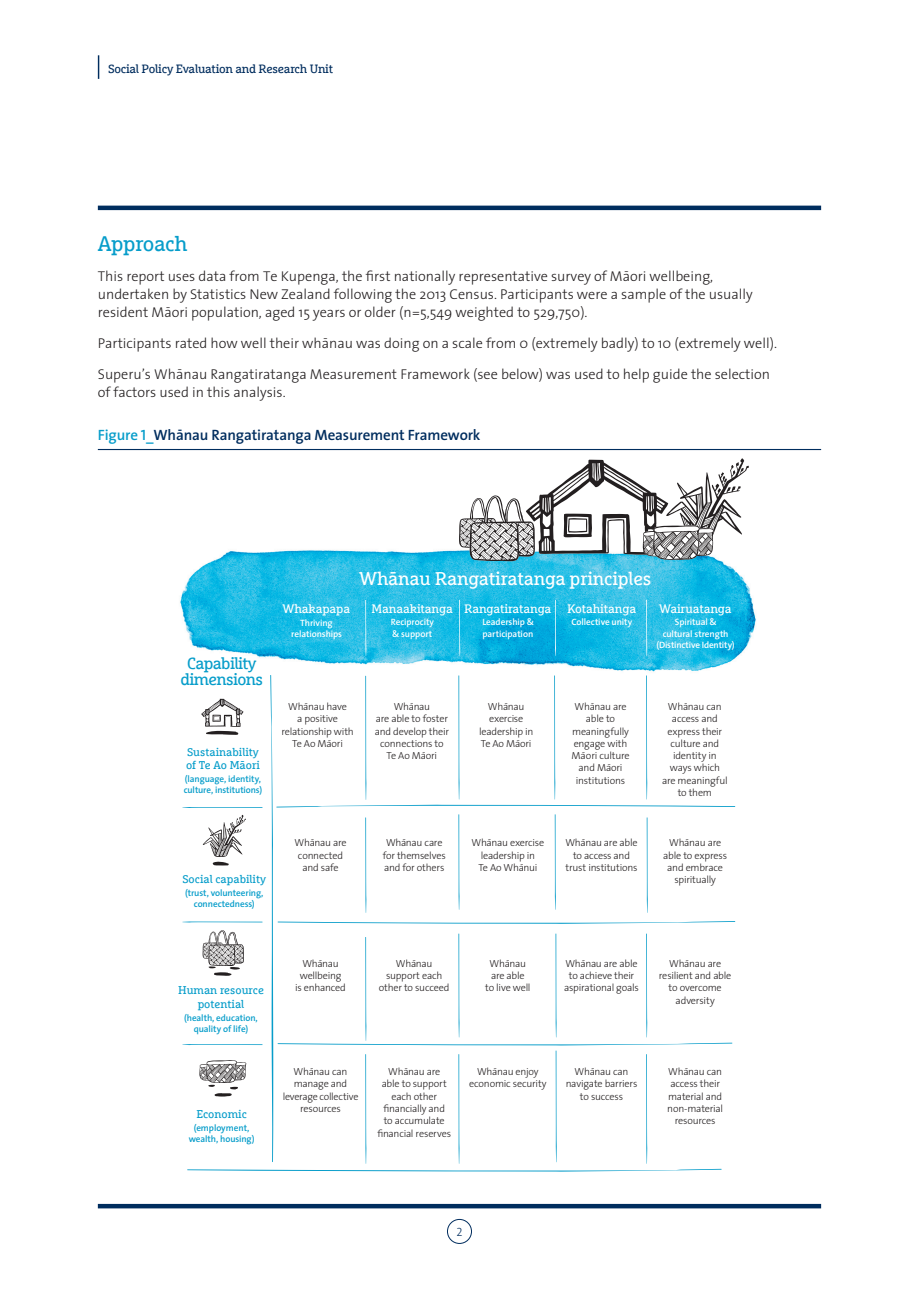
<style>
.page{position:relative;width:919px;height:1289px;background:#fff}
.page>*{position:absolute;margin:0;border:0;box-sizing:border-box;transform-origin:0 0}
.t1{font:21px "Marselis Slab Maori";letter-spacing:-.02em;color:#079dca}
.t2{font:18.45px "Marselis Slab Maori";letter-spacing:-.01em;color:#fff}
.t3{font:16.35px/16.4px "Marselis Slab Maori";letter-spacing:-.04em;color:#079dca;text-align:center}
.t4{font:600 15px "Maori Sans";letter-spacing:-.01em;color:#002d5e}
.t5{font:300 14.25px/18px "Maori Sans";color:#231f20}
.t6{font:12.3px "Marselis Slab Maori";letter-spacing:-.01em;color:#fff}
.t7{font:12px "Marselis Slab Maori";letter-spacing:-.02em;color:#002d5e}
.t8{font:12px "Maori Sans Light Caps";color:#002d5e}
.t9{font:11.25px/13.5px "Marselis Slab Maori";color:#079dca;text-align:center}
.t10{font:300 10.2px/12.3px "Maori Sans";letter-spacing:-.02em;color:#231f20;text-align:center}
.t11{font:600 9.15px/11.2px "Maori Sans";letter-spacing:-.01em;color:#079dca;text-align:center}
.t12{font:600 9.15px/11.2px "Maori Sans";letter-spacing:-.01em;color:#fff;text-align:center}
.s1{color:#079dca}
.s2{font-family:"Maori Sans Semi Bold Caps";font-weight:400;color:#079dca}
</style>
<div class="page">
<div style="left:447px;top:1218px;width:25px;height:25px;border:1px solid #002d5e;border-radius:50%"></div>
<div style="left:98px;top:1203px;width:723px;height:5px;background:#002d5e"></div>
<hr style="left:98px;top:206px;width:723px;height:4px;background:#002d5e">
<svg style="left:98px;top:55px;width:1px;height:24px"></svg>
<hr style="left:98px;top:449px;width:723px;height:1px;background:#002d5e">
<img style="left:180px;top:550px;width:576px;height:122px">
<svg style="left:459px;top:458px;width:289px;height:103px"></svg>
<svg style="left:365px;top:600px;width:1px;height:56px"></svg>
<svg style="left:459px;top:599px;width:1px;height:57px"></svg>
<svg style="left:554px;top:599px;width:2px;height:57px"></svg>
<svg style="left:646px;top:599px;width:1px;height:57px"></svg>
<svg style="left:182px;top:675px;width:553px;height:496px"></svg>
<p class="t7" style="left:108px;top:61px;width:226px">Social Policy Evaluation and Research Unit</p>
<h1 class="t1" style="left:98px;top:230px;width:91px">Approach</h1>
<p class="t5" style="left:98px;top:267px;width:656px">This report uses data from Te Kupenga, the first nationally representative survey of Māori wellbeing, undertaken by Statistics New Zealand following the 2013 Census. Participants were a sample of the usually resident Māori population, aged 15 years or older (n=5,549 weighted to 529,750).</p>
<h3 class="t5" style="left:98px;top:327px;width:680px;line-height:30.8px">Participants rated how well their whānau was doing on a scale from 0 (extremely badly) to 10 (extremely well).<br>Superu’s Whānau Rangatiratanga Measurement Framework (see below) was used to help guide the selection</h3>
<h3 class="t5" style="left:98px;top:382px;width:189px">of factors used in this analysis.</h3>
<h3 class="t4" style="left:98px;top:423px;width:384px"><span class="s1">Figure</span> <span class="s2">1</span><span class="s1">_</span>Whānau Rangatiratanga Measurement Framework</h3>
<h3 class="t3" style="left:180px;top:655px;width:84px">Capability dimensions</h3>
<p class="t9" style="left:186px;top:744px;width:75px;text-align:left">Sustainability of Te Ao Māori</p>
<p class="t11" style="left:184px;top:772px;width:80px;text-align:left">(language, identity, culture, institutions)</p>
<p class="t6" style="left:282px;top:601px;width:69px">Whakapapa</p>
<p class="t12" style="left:291px;top:617px;width:52px">Thriving relationships</p>
<h2 class="t2" style="left:359px;top:567px;width:294px">Whānau Rangatiratanga principles</h2>
<p class="t6" style="left:371px;top:600px;width:83px">Manaakitanga</p>
<p class="t12" style="left:390px;top:616px;width:45px;text-align:left">Reciprocity &amp; support</p>
<p class="t6" style="left:464px;top:600px;width:89px">Rangatiratanga</p>
<p class="t12" style="left:482px;top:616px;width:53px;text-align:left">Leadership &amp; participation</p>
<p class="t6" style="left:567px;top:600px;width:71px">Kotahitanga</p>
<p class="t12" style="left:571px;top:616px;width:62px">Collective unity</p>
<p class="t6" style="left:659px;top:600px;width:74px">Wairuatanga</p>
<p class="t12" style="left:656px;top:616px;width:80px">Spiritual &amp;<br>cultural strength (Distinctive Identity)</p>
<p class="t10" style="left:281px;top:700px;width:74px">Wha¯nau have<br>a positive relationship with<br>Te Ao Ma¯ori</p>
<p class="t10" style="left:375px;top:700px;width:76px">Wha¯nau<br>are able to foster and develop their connections to<br>Te Ao Ma¯ori</p>
<p class="t10" style="left:479px;top:700px;width:56px">Wha¯nau exercise leadership in<br>Te Ao Ma¯ori</p>
<p class="t10" style="left:571px;top:700px;width:60px">Wha¯nau are able to meaningfully engage with<br>Ma¯ori culture and Ma¯ori institutions</p>
<p class="t10" style="left:662px;top:700px;width:67px">Wha¯nau can access and express their culture and identity in ways which are meaningful to them</p>
<p class="t9" style="left:182px;top:872px;width:85px">Social capability</p>
<p class="t11" style="left:185px;top:886px;width:80px">(trust, volunteering, connectedness)</p>
<p class="t10" style="left:294px;top:836px;width:54px">Wha¯nau are connected and safe</p>
<p class="t10" style="left:382px;top:836px;width:65px">Wha¯nau care for themselves and for others</p>
<p class="t10" style="left:471px;top:836px;width:74px">Wha¯nau exercise leadership in<br>Te Ao Wha¯nui</p>
<p class="t10" style="left:565px;top:836px;width:74px">Wha¯nau are able to access and trust institutions</p>
<p class="t10" style="left:663px;top:836px;width:65px">Wha¯nau are able to express and embrace spiritually</p>
<p class="t9" style="left:178px;top:983px;width:87px">Human resource potential</p>
<p class="t11" style="left:184px;top:1011px;width:75px">(health, education, quality of life)</p>
<p class="t9" style="left:196px;top:1106px;width:52px">Economic</p>
<p class="t11" style="left:189px;top:1121px;width:67px">(employment, wealth, housing)</p>
<p class="t10" style="left:295px;top:956px;width:52px">Wha¯nau wellbeing is enhanced</p>
<p class="t10" style="left:379px;top:956px;width:72px">Wha¯nau support each other to succeed</p>
<p class="t10" style="left:485px;top:956px;width:47px">Wha¯nau are able<br>to live well</p>
<p class="t10" style="left:564px;top:956px;width:76px">Wha¯nau are able to achieve their aspirational goals</p>
<p class="t10" style="left:659px;top:956px;width:74px">Wha¯nau are resilient and able to overcome adversity</p>
<p class="t10" style="left:283px;top:1065px;width:77px">Wha¯nau can manage and leverage collective resources</p>
<p class="t10" style="left:377px;top:1065px;width:75px">Wha¯nau are<br>able to support each other financially and<br>to accumulate financial reserves</p>
<p class="t10" style="left:469px;top:1065px;width:79px">Wha¯nau enjoy economic security</p>
<p class="t10" style="left:565px;top:1065px;width:73px">Wha¯nau can navigate barriers to success</p>
<p class="t10" style="left:667px;top:1065px;width:57px">Wha¯nau can access their material and non-material resources</p>
<p class="t8" style="left:456px;top:1221px;width:8px">2</p>
</div>
